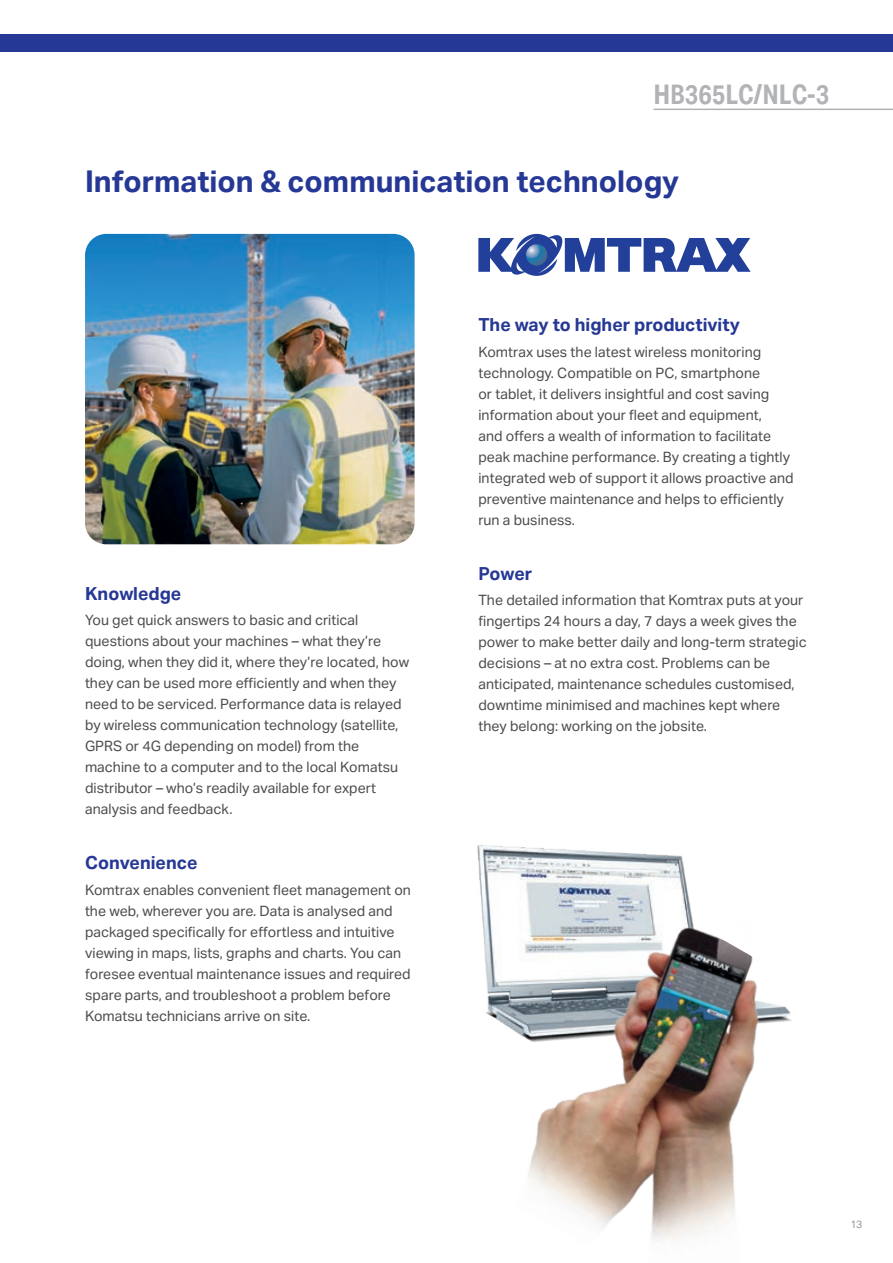
<style>
.page{position:relative;width:893px;height:1263px;background:#fff}
.page>*{position:absolute;margin:0;border:0;box-sizing:border-box;transform-origin:0 0}
.t1{font:700 30px "Aktiv Grotesk";color:#263895}
.t2{font:700 27px "Aktiv Grotesk Cd";color:#b2b3b7}
.t3{font:700 18px "Aktiv Grotesk";color:#263895}
.t4{font:14.25px/21px "Aktiv Grotesk";color:#4b4c4d}
.t5{font:10.5px "Aktiv Grotesk";color:#939598}
</style>
<div class="page">
<img style="left:477px;top:845px;width:213px;height:169px">
<img style="left:487px;top:900px;width:305px;height:341px">
<svg style="left:478px;top:234px;width:273px;height:42px"></svg>
<img style="left:85px;top:234px;width:330px;height:310px">
<hr style="left:654px;top:109px;width:239px;height:1px;background:#b2b3b7">
<div style="left:0;top:34px;width:893px;height:17px;background:#263895"></div>
<h2 class="t2" style="left:654px;top:79px;width:177px">HB365LC/NLC-3</h2>
<h1 class="t1" style="left:85px;top:164px;width:596px">Information &amp; communication technology</h1>
<p class="t3" style="left:85px;top:583px;width:98px">Knowledge</p>
<p class="t4" style="left:85px;top:609px;width:326px">You get quick answers to basic and critical questions about your machines – what they’re doing, when they did it, where they’re located, how they can be used more efficiently and when they need to be serviced. Performance data is relayed by wireless communication technology (satellite, GPRS or 4G depending on model) from the machine to a computer and to the local Komatsu distributor – who’s readily available for expert analysis and feedback.</p>
<p class="t3" style="left:85px;top:853px;width:114px">Convenience</p>
<p class="t4" style="left:85px;top:879px;width:327px">Komtrax enables convenient fleet management on the web, wherever you are. Data is analysed and packaged specifically for effortless and intuitive viewing in maps, lists, graphs and charts. You can foresee eventual maintenance issues and required spare parts, and troubleshoot a problem before Komatsu technicians arrive on site.</p>
<p class="t3" style="left:478px;top:314px;width:263px">The way to higher productivity</p>
<p class="t4" style="left:478px;top:341px;width:317px">Komtrax uses the latest wireless monitoring technology. Compatible on PC, smartphone<br>or tablet, it delivers insightful and cost saving information about your fleet and equipment,<br>and offers a wealth of information to facilitate peak machine performance. By creating a tightly integrated web of support it allows proactive and preventive maintenance and helps to efficiently run a business.</p>
<p class="t3" style="left:478px;top:563px;width:55px">Power</p>
<p class="t4" style="left:478px;top:590px;width:330px">The detailed information that Komtrax puts at your fingertips 24 hours a day, 7 days a week gives the power to make better daily and long-term strategic decisions – at no extra cost. Problems can be anticipated, maintenance schedules customised, downtime minimised and machines kept where they belong: working on the jobsite.</p>
<p class="t5" style="left:850px;top:1218px;width:14px">13</p>
</div>
